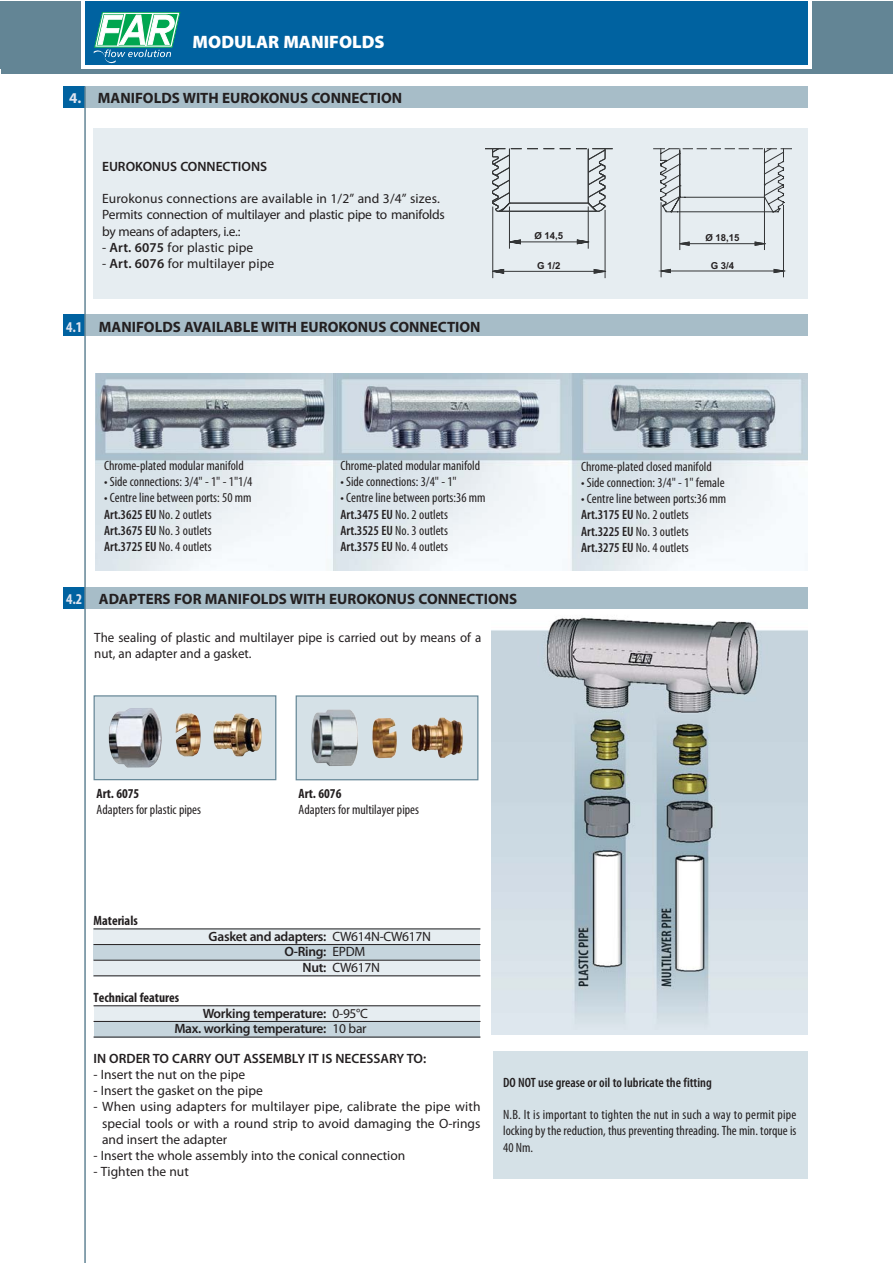
<style>
.page{position:relative;width:893px;height:1263px;background:#fff}
.page>*{position:absolute;margin:0;border:0;box-sizing:border-box;transform-origin:0 0}
.t1{font:900 18px "Myriad Pro";color:#fff}
.t2{font:700 15px "Myriad Pro";color:#231f20}
.t3{font:condensed 13.5px/16.2px "Myriad Pro";color:#231f20}
.t4{font:13.5px/16.2px "Myriad Pro";color:#231f20;text-align:justify}
.t5{font:13.5px/16.2px "Myriad Pro";letter-spacing:-.02em;color:#231f20}
.t6{font:600 13.5px/15.6px "Myriad Pro";letter-spacing:-.02em;color:#231f20;text-align:right}
.t7{font:13.5px/16.2px "Myriad Pro";color:#231f20;scale:.96 1}
.t8{font:600 13.5px "Myriad Pro";color:#231f20}
.t9{font:700 condensed 13.5px "Myriad Pro";color:#231f20}
.t10{font:600 condensed 13.5px "Myriad Pro";color:#231f20}
.t11{font:700 9.6px "Arial";color:#231f20}
.s1{color:#e1e5f0}
.s2{font-weight:600}
.s3{font-stretch:condensed;color:#e1e5f0}
.s4{font-weight:400}
</style>
<div class="page">
<img style="left:491px;top:617px;width:317px;height:418px">
<img style="left:96px;top:374px;width:712px;height:196px">
<div style="left:85px;top:315px;width:723px;height:21px;background:#a7bdc8"></div>
<div style="left:64px;top:315px;width:21px;height:21px;background:#0062a0"></div>
<div style="left:85px;top:587px;width:723px;height:21px;background:#a7bdc8"></div>
<div style="left:64px;top:587px;width:21px;height:21px;background:#0062a0"></div>
<div style="left:94px;top:928px;width:235px;height:16px;background:#e6edf1"></div>
<div style="left:329px;top:928px;width:151px;height:16px;background:#e6edf1"></div>
<div style="left:94px;top:944px;width:235px;height:16px;background:#c6d5dd"></div>
<div style="left:329px;top:944px;width:151px;height:16px;background:#c6d5dd"></div>
<div style="left:94px;top:960px;width:235px;height:16px;background:#e6edf1"></div>
<div style="left:329px;top:960px;width:151px;height:16px;background:#e6edf1"></div>
<hr style="left:94px;top:928px;width:386px;height:1px;background:#231f20">
<hr style="left:94px;top:944px;width:386px;height:1px;background:#231f20">
<hr style="left:94px;top:960px;width:386px;height:1px;background:#231f20">
<hr style="left:94px;top:975px;width:386px;height:1px;background:#231f20">
<div style="left:94px;top:1005px;width:235px;height:16px;background:#e6edf1"></div>
<div style="left:329px;top:1005px;width:151px;height:16px;background:#e6edf1"></div>
<div style="left:94px;top:1021px;width:235px;height:16px;background:#c6d5dd"></div>
<div style="left:329px;top:1021px;width:151px;height:16px;background:#c6d5dd"></div>
<hr style="left:94px;top:1005px;width:386px;height:1px;background:#231f20">
<hr style="left:94px;top:1021px;width:386px;height:1px;background:#231f20">
<hr style="left:94px;top:1037px;width:386px;height:1px;background:#231f20">
<div style="left:94px;top:696px;width:182px;height:84px;background:#d5e1e7"></div>
<img style="left:109px;top:708px;width:153px;height:59px">
<div style="left:94px;top:695px;width:182px;height:85px;border:1px solid #638595"></div>
<div style="left:296px;top:696px;width:182px;height:84px;background:#d5e1e7"></div>
<img style="left:311px;top:709px;width:152px;height:57px">
<div style="left:296px;top:695px;width:182px;height:85px;border:1px solid #638595"></div>
<div style="left:85px;top:86px;width:723px;height:22px;background:#a7bdc8"></div>
<div style="left:64px;top:86px;width:21px;height:22px;background:#0062a0"></div>
<div style="left:812px;top:1px;width:81px;height:68px;background:#638595"></div>
<div style="left:1px;top:1px;width:80px;height:68px;background:#638595"></div>
<div style="left:85px;top:1px;width:723px;height:64px;background:#0062a0"></div>
<div style="left:1px;top:69px;width:892px;height:5px;background:#638595"></div>
<svg style="left:94px;top:12px;width:86px;height:51px"></svg>
<hr style="left:84px;top:86px;width:2px;height:1176px;background:#638595">
<div style="left:493px;top:1052px;width:315px;height:127px;background:#d5e1e7"></div>
<div style="left:94px;top:129px;width:714px;height:170px;background:#e6edf1"></div>
<svg style="left:485px;top:148px;width:128px;height:130px"></svg>
<hr style="left:661px;top:203px;width:1px;height:74px;background:#333536">
<hr style="left:783px;top:205px;width:1px;height:72px;background:#333536">
<svg style="left:654px;top:148px;width:138px;height:125px"></svg>
<h1 class="t1" style="left:193px;top:35px;width:193px">MODULAR MANIFOLDS</h1>
<p class="t2" style="left:69px;top:92px;width:335px"><span class="s1">4.</span> MANIFOLDS WITH EUROKONUS CONNECTION</p>
<p class="t8" style="left:102px;top:161px;width:167px">EUROKONUS CONNECTIONS</p>
<p class="t5" style="left:102px;top:192px;width:344px">Eurokonus connections are available in 1/2” and 3/4” sizes.<br>Permits connection of multilayer and plastic pipe to manifolds by means of adapters, i.e.:</p>
<p class="t4" style="left:102px;top:240px;width:153px">- <span class="s2">Art. 6075</span> for plastic pipe</p>
<p class="t4" style="left:102px;top:257px;width:174px">- <span class="s2">Art. 6076</span> for multilayer pipe</p>
<p class="t2" style="left:66px;top:321px;width:416px"><span class="s3">4.1</span> MANIFOLDS AVAILABLE WITH EUROKONUS CONNECTION</p>
<p class="t11" style="left:534px;top:230px;width:30px">Ø 14,5</p>
<p class="t11" style="left:537px;top:260px;width:25px">G 1/2</p>
<p class="t11" style="left:705px;top:232px;width:36px">Ø 18,15</p>
<p class="t11" style="left:711px;top:260px;width:25px">G 3/4</p>
<p class="t3" style="left:104px;top:458px;width:141px">Chrome-plated modular manifold</p>
<p class="t3" style="left:104px;top:475px;width:150px">• Side connections: 3/4" - 1" - 1"1/4</p>
<p class="t3" style="left:104px;top:491px;width:149px">• Centre line between ports: 50 mm<br><span class="s2">Art.3625 EU</span> No. 2 outlets<br><span class="s2">Art.3675 EU</span> No. 3 outlets<br><span class="s2">Art.3725 EU</span> No. 4 outlets</p>
<p class="t3" style="left:340px;top:458px;width:141px">Chrome-plated modular manifold</p>
<p class="t3" style="left:340px;top:475px;width:118px">• Side connections: 3/4" - 1"</p>
<p class="t3" style="left:340px;top:491px;width:147px">• Centre line between ports:36 mm<br><span class="s2">Art.3475 EU</span> No. 2 outlets<br><span class="s2">Art.3525 EU</span> No. 3 outlets<br><span class="s2">Art.3575 EU</span> No. 4 outlets</p>
<p class="t2" style="left:66px;top:593px;width:453px"><span class="s3">4.2</span> ADAPTERS FOR MANIFOLDS WITH EUROKONUS CONNECTIONS</p>
<p class="t7" style="left:94px;top:630px;width:405px">The sealing of plastic and multilayer pipe is carried out by means of a nut, an adapter and a gasket.</p>
<p class="t9" style="left:97px;top:789px;width:44px">Art. 6075</p>
<p class="t3" style="left:97px;top:803px;width:106px">Adapters for plastic pipes</p>
<p class="t9" style="left:299px;top:789px;width:44px">Art. 6076</p>
<p class="t3" style="left:299px;top:803px;width:122px">Adapters for multilayer pipes</p>
<p class="t9" style="left:94px;top:916px;width:46px">Materials</p>
<p class="t9" style="left:94px;top:992px;width:87px">Technical features</p>
<p class="t6" style="left:209px;top:929px;width:224px">Gasket and adapters: <span class="s4">CW614N-CW617N</span></p>
<p class="t6" style="left:284px;top:945px;width:82px">O-Ring: <span class="s4">EPDM</span></p>
<p class="t4" style="left:303px;top:960px;width:79px"><span class="s2">Nut:</span> CW617N</p>
<p class="t6" style="left:174px;top:1006px;width:195px">Working temperature: <span class="s4">0-95°C<br></span>Max. working temperature: <span class="s4">10 bar</span></p>
<p class="t3" style="left:581px;top:459px;width:132px">Chrome-plated closed manifold</p>
<p class="t3" style="left:581px;top:475px;width:145px">• Side connection: 3/4" - 1" female</p>
<p class="t3" style="left:581px;top:492px;width:147px">• Centre line between ports:36 mm<br><span class="s2">Art.3175 EU</span> No. 2 outlets<br><span class="s2">Art.3225 EU</span> No. 3 outlets<br><span class="s2">Art.3275 EU</span> No. 4 outlets</p>
<p class="t8" style="left:94px;top:1053px;width:334px">IN ORDER TO CARRY OUT ASSEMBLY IT IS NECESSARY TO:</p>
<p class="t4" style="left:94px;top:1067px;width:153px">- Insert the nut on the pipe</p>
<p class="t4" style="left:94px;top:1083px;width:171px">- Insert the gasket on the pipe</p>
<p class="t4" style="left:102px;top:1100px;width:380px;text-indent:-9px">- When using adapters for multilayer pipe, calibrate the pipe with special tools or with a round strip to avoid damaging the O-rings and insert the adapter</p>
<p class="t4" style="left:94px;top:1148px;width:313px">- Insert the whole assembly into the conical connection</p>
<p class="t4" style="left:94px;top:1164px;width:97px">- Tighten the nut</p>
<p class="t10" style="left:503px;top:1077px;width:210px">DO NOT use grease or oil to lubricate the fitting</p>
<p class="t3" style="left:503px;top:1108px;width:295px;text-align:justify">N.B. It is important to tighten the nut in such a way to permit pipe locking by the reduction, thus preventing threading. The min. torque is 40 Nm.</p>
</div>
